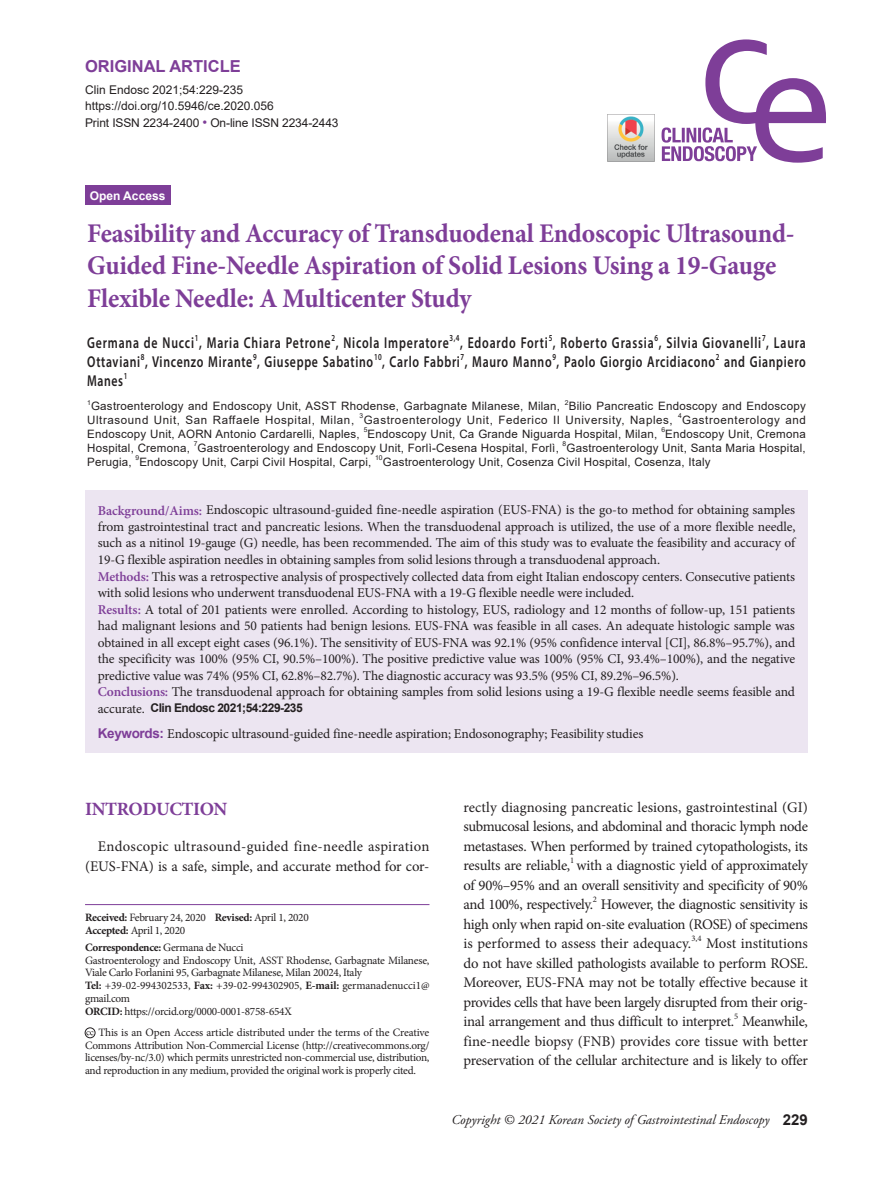
<style>
.page{position:relative;width:893px;height:1191px;background:#fff}
.page>*{position:absolute;margin:0;border:0;box-sizing:border-box;transform-origin:0 0}
.Main_Head{font:700 27px/32.4px "Minion Pro";letter-spacing:-.01em;color:#7e3e98;scale:.95 1}
.대제목{font:700 18.75px "Minion Pro";letter-spacing:-.02em;color:#7e3e98}
.ORIGINAL_ARTICLE{font:700 16.5px "Arial";color:#7e3e98}
.저자명{font:600 15.75px "Myriad Pro";letter-spacing:.06em;color:#231f20;scale:.75 1}
.본문{font:14.7px/19.5px "Minion Pro";letter-spacing:-.015em;color:#231f20;text-align:justify}
.본문-2{font:14.7px/19.5px "Minion Pro";letter-spacing:.01em;color:#231f20;text-align:right}
.소개_박스내용{font:13.5px/16.5px "Minion Pro";letter-spacing:-.01em;color:#231f20;text-align:justify}
.소개_박스내용_Key_words{font:13.5px "Minion Pro";letter-spacing:-.01em;color:#231f20}
.t1{font:italic 13.5px "Adobe Garamond Pro";color:#231f20}
.ORIGINAL_ARTICLE-내{font:12px "Arial";color:#231f20}
.소개_박스내용-2{font:700 12px "Arial";letter-spacing:-.04em;color:#231f20}
.Open_Access{font:700 12px "Arial";color:#fff}
.저자명_내용{font:11.55px "Arial";letter-spacing:.02em;color:#231f20}
.저자명_내용-2{font:11.55px "Arial";letter-spacing:.05em;color:#231f20}
.본문_밑_저자소개{font:11.25px/12.8px "Minion Pro";letter-spacing:-.025em;color:#231f20}
.본문_밑_저자소개2{font:11.25px/12.8px "Minion Pro";letter-spacing:-.03em;color:#231f20;text-align:justify}
.저자명-2{font:600 9.15px "Myriad Pro";color:#231f20;scale:.75 1}
.본문-3{font:8.55px "Minion Pro";color:#231f20}
.저자명_내용-3{font:6.75px "Arial";color:#231f20}
.s1{font-size:13.5px;color:#7e3e98}
.s2{font-weight:600;color:#7e3e98}
.s3{font-family:"Minion Pro";font-weight:400;font-size:13.5px}
.s4{font-family:"Arial";font-weight:700;color:#7e3e98}
.s5{font-weight:700}
.s6{font-family:"Arial";font-weight:700;font-style:normal;font-size:15px}
</style>
<div class="page">
<svg style="left:661px;top:39px;width:165px;height:124px"></svg>
<div style="left:85px;top:186px;width:85px;height:19px;background:#7e3e98"></div>
<div style="left:85px;top:490px;width:723px;height:262px;background:#ece5f1"></div>
<div style="left:85px;top:1027px;width:10px;height:10px;border:1px solid #231f20;border-radius:50%"></div>
<svg style="left:86px;top:1031px;width:8px;height:4px"></svg>
<hr style="left:85px;top:904px;width:344px;height:1px;background:#7e3e98">
<img style="left:608px;top:116px;width:46px;height:46px">
<p class="ORIGINAL_ARTICLE" style="left:85px;top:55px;width:157px">ORIGINAL ARTICLE</p>
<p class="ORIGINAL_ARTICLE-내" style="left:85px;top:82px;width:160px">Clin Endosc 2021;54:229-235</p>
<p class="ORIGINAL_ARTICLE-내" style="left:85px;top:98px;width:190px">https://doi.org/10.5946/ce.2020.056</p>
<p class="ORIGINAL_ARTICLE-내" style="left:85px;top:114px;width:255px">Print ISSN 2234-2400 <span class="s1">•</span> On-line ISSN 2234-2443</p>
<p class="Open_Access" style="left:90px;top:187px;width:77px">Open Access</p>
<p class="Main_Head" style="left:87px;top:217px;width:746px">Feasibility and Accuracy of Transduodenal Endoscopic Ultrasound-<br>Guided Fine-Needle Aspiration of Solid Lesions Using a 19-Gauge<br>Flexible Needle: A Multicenter Study</p>
<p class="저자명" style="left:87px;top:333px;width:484px">Germana de Nucci , Maria Chiara Petrone , Nicola Imperatore</p>
<p class="저자명-2" style="left:195px;top:332px;width:6px">1</p>
<p class="저자명-2" style="left:332px;top:332px;width:6px">2</p>
<p class="저자명-2" style="left:450px;top:332px;width:15px">3,4</p>
<p class="저자명" style="left:460px;top:333px;width:462px">, Edoardo Forti , Roberto Grassia , Silvia Giovanelli , Laura</p>
<p class="저자명-2" style="left:549px;top:332px;width:6px">5</p>
<p class="저자명-2" style="left:655px;top:332px;width:6px">6</p>
<p class="저자명-2" style="left:762px;top:332px;width:6px">7</p>
<p class="저자명-2" style="left:141px;top:351px;width:6px">8</p>
<p class="저자명-2" style="left:253px;top:351px;width:6px">9</p>
<p class="저자명-2" style="left:374px;top:351px;width:12px">10</p>
<p class="저자명" style="left:382px;top:352px;width:446px">, Carlo Fabbri , Mauro Manno , Paolo Giorgio Arcidiacono</p>
<p class="저자명-2" style="left:461px;top:351px;width:6px">7</p>
<p class="저자명-2" style="left:552px;top:351px;width:6px">9</p>
<p class="저자명-2" style="left:716px;top:351px;width:6px">2</p>
<p class="저자명" style="left:724px;top:352px;width:111px">and Gianpiero</p>
<p class="저자명" style="left:87px;top:352px;width:383px">Ottaviani , Vincenzo Mirante , Giuseppe Sabatino</p>
<p class="저자명" style="left:87px;top:371px;width:49px">Manes</p>
<p class="저자명-2" style="left:124px;top:369px;width:6px">1</p>
<p class="저자명_내용-3" style="left:87px;top:397px;width:5px">1</p>
<p class="저자명_내용" style="left:91px;top:398px;width:471px">Gastroenterology and Endoscopy Unit, ASST Rhodense, Garbagnate Milanese, Milan,</p>
<p class="저자명_내용-3" style="left:565px;top:397px;width:5px">2</p>
<p class="저자명_내용" style="left:569px;top:398px;width:238px">Bilio Pancreatic Endoscopy and Endoscopy</p>
<p class="저자명_내용-2" style="left:87px;top:412px;width:269px">Ultrasound Unit, San Raffaele Hospital, Milan,</p>
<p class="저자명_내용-3" style="left:360px;top:411px;width:5px">3</p>
<p class="저자명_내용-2" style="left:364px;top:412px;width:311px">Gastroenterology Unit, Federico II University, Naples,</p>
<p class="저자명_내용-3" style="left:678px;top:411px;width:5px">4</p>
<p class="저자명_내용-2" style="left:682px;top:412px;width:125px">Gastroenterology and</p>
<p class="저자명_내용" style="left:87px;top:426px;width:274px">Endoscopy Unit, AORN Antonio Cardarelli, Naples,</p>
<p class="저자명_내용-3" style="left:364px;top:425px;width:5px">5</p>
<p class="저자명_내용" style="left:368px;top:426px;width:291px">Endoscopy Unit, Ca Grande Niguarda Hospital, Milan,</p>
<p class="저자명_내용-3" style="left:661px;top:425px;width:5px">6</p>
<p class="저자명_내용" style="left:665px;top:426px;width:142px">Endoscopy Unit, Cremona</p>
<p class="저자명_내용" style="left:87px;top:440px;width:104px">Hospital, Cremona,</p>
<p class="저자명_내용-3" style="left:194px;top:439px;width:5px">7</p>
<p class="저자명_내용" style="left:198px;top:440px;width:363px">Gastroenterology and Endoscopy Unit, Forlì-Cesena Hospital, Forlì,</p>
<p class="저자명_내용-3" style="left:563px;top:439px;width:5px">8</p>
<p class="저자명_내용" style="left:566px;top:440px;width:241px">Gastroenterology Unit, Santa Maria Hospital,</p>
<p class="저자명_내용" style="left:87px;top:453px;width:46px">Perugia,</p>
<p class="저자명_내용-3" style="left:135px;top:453px;width:5px">9</p>
<p class="저자명_내용" style="left:139px;top:453px;width:234px">Endoscopy Unit, Carpi Civil Hospital, Carpi,</p>
<p class="저자명_내용-3" style="left:375px;top:453px;width:9px">10</p>
<p class="저자명_내용" style="left:383px;top:453px;width:329px">Gastroenterology Unit, Cosenza Civil Hospital, Cosenza, Italy</p>
<p class="소개_박스내용" style="left:98px;top:502px;width:699px"><span class="s2">Background/Aims:</span> Endoscopic ultrasound-guided fine-needle aspiration (EUS-FNA) is the go-to method for obtaining samples from gastrointestinal tract and pancreatic lesions. When the transduodenal approach is utilized, the use of a more flexible needle, such as a nitinol 19-gauge (G) needle, has been recommended. The aim of this study was to evaluate the feasibility and accuracy of 19-G flexible aspiration needles in obtaining samples from solid lesions through a transduodenal approach.</p>
<p class="소개_박스내용" style="left:98px;top:568px;width:699px"><span class="s2">Methods:</span> This was a retrospective analysis of prospectively collected data from eight Italian endoscopy centers. Consecutive patients with solid lesions who underwent transduodenal EUS-FNA with a 19-G flexible needle were included.</p>
<p class="소개_박스내용" style="left:98px;top:601px;width:699px"><span class="s2">Results:</span> A total of 201 patients were enrolled. According to histology, EUS, radiology and 12 months of follow-up, 151 patients had malignant lesions and 50 patients had benign lesions. EUS-FNA was feasible in all cases. An adequate histologic sample was obtained in all except eight cases (96.1%). The sensitivity of EUS-FNA was 92.1% (95% confidence interval [CI], 86.8%–95.7%), and the specificity was 100% (95% CI, 90.5%–100%). The positive predictive value was 100% (95% CI, 93.4%–100%), and the negative predictive value was 74% (95% CI, 62.8%–82.7%). The diagnostic accuracy was 93.5% (95% CI, 89.2%–96.5%).</p>
<p class="소개_박스내용" style="left:98px;top:683px;width:699px"><span class="s2">Conclusions:</span> The transduodenal approach for obtaining samples from solid lesions using a 19-G flexible needle seems feasible and</p>
<p class="소개_박스내용-2" style="left:98px;top:700px;width:206px"><span class="s3">accurate.</span> Clin Endosc 2021;54:229-235</p>
<p class="소개_박스내용_Key_words" style="left:98px;top:724px;width:547px"><span class="s4">Keywords:</span> Endoscopic ultrasound-guided fine-needle aspiration; Endosonography; Feasibility studies</p>
<p class="대제목" style="left:85px;top:795px;width:144px">INTRODUCTION</p>
<p class="본문-2" style="left:85px;top:836px;width:346px">Endoscopic ultrasound-guided fine-needle aspiration (EUS-FNA) is a safe, simple, and accurate method for cor-</p>
<p class="본문_밑_저자소개" style="left:85px;top:911px;width:225px"><span class="s5">Received:</span> February 24, 2020 <span class="s5">Revised:</span> April 1, 2020<br><span class="s5">Accepted:</span> April 1, 2020</p>
<p class="본문_밑_저자소개" style="left:85px;top:941px;width:346px"><span class="s5">Correspondence:</span> Germana de Nucci<br>Gastroenterology and Endoscopy Unit, ASST Rhodense, Garbagnate Milanese, Viale Carlo Forlanini 95, Garbagnate Milanese, Milan 20024, Italy<br><span class="s5">Tel:</span> +39-02-994302533, <span class="s5">Fax:</span> +39-02-994302905, <span class="s5">E-mail:</span> germanadenucci1@ gmail.com<br><span class="s5">ORCID:</span> https://orcid.org/0000-0001-8758-654X</p>
<p class="본문_밑_저자소개2" style="left:85px;top:1026px;width:346px;text-indent:13px">This is an Open Access article distributed under the terms of the Creative Commons Attribution Non-Commercial License (http://creativecommons.org/ licenses/by-nc/3.0) which permits unrestricted non-commercial use, distribution, and reproduction in any medium, provided the original work is properly cited.</p>
<p class="본문" style="left:463px;top:797px;width:346px">rectly diagnosing pancreatic lesions, gastrointestinal (GI) submucosal lesions, and abdominal and thoracic lymph node metastases. When performed by trained cytopathologists, its results are reliable, with a diagnostic yield of approximately</p>
<p class="본문-3" style="left:570px;top:854px;width:6px">1</p>
<p class="본문" style="left:463px;top:875px;width:346px">of 90%–95% and an overall sensitivity and specificity of 90% and 100%, respectively.</p>
<p class="본문-3" style="left:593px;top:893px;width:6px">2</p>
<p class="본문" style="left:463px;top:894px;width:346px;text-indent:137px">However, the diagnostic sensitivity is high only when rapid on-site evaluation (ROSE) of specimens is performed to assess their adequacy.</p>
<p class="본문-3" style="left:691px;top:932px;width:12px">3,4</p>
<p class="본문" style="left:463px;top:933px;width:346px;text-indent:243px">Most institutions do not have skilled pathologists available to perform ROSE.<br>Moreover, EUS-FNA may not be totally effective because it provides cells that have been largely disrupted from their orig&shy;inal arrangement and thus difficult to interpret.</p>
<p class="본문-3" style="left:734px;top:1010px;width:6px">5</p>
<p class="본문" style="left:463px;top:1011px;width:346px;text-indent:279px">Meanwhile, fine-needle biopsy (FNB) provides core tissue with better preservation of the cellular architecture and is likely to offer</p>
<p class="t1" style="left:451px;top:1111px;width:358px">Copyright © 2021 Korean Society of Gastrointestinal Endoscopy <span class="s6">229</span></p>
</div>
